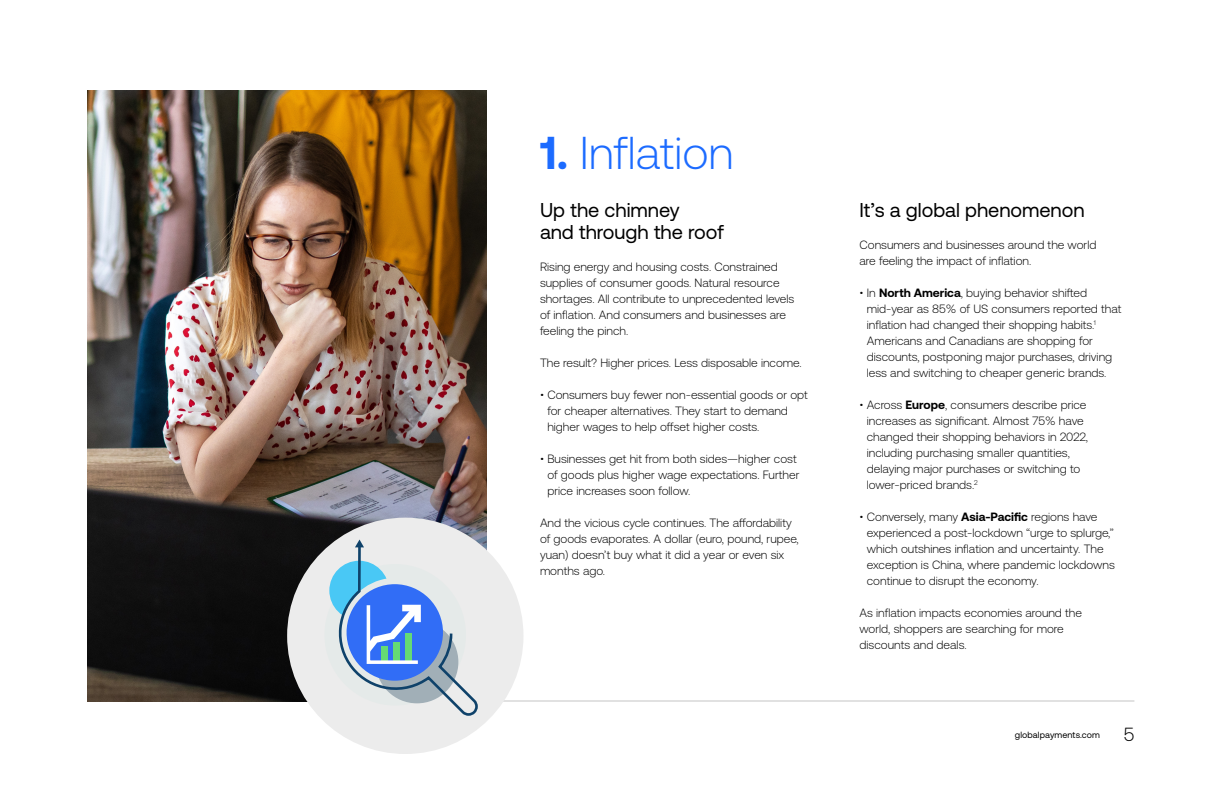
<style>
.page{position:relative;width:1224px;height:792px;background:#fff}
.page>*{position:absolute;margin:0;border:0;box-sizing:border-box;transform-origin:0 0}
.t1{font:300 46px "GP Commerce";color:#1c6bff}
.t2{font:20px/22px "GP Commerce";color:#000}
.t3{font:300 19px "GP Commerce";color:#000}
.t4{font:300 12px/16px "GP Commerce";color:#000}
.t5{font:9px "GP Commerce";letter-spacing:.01em;color:#000}
.s1{font-weight:700}
</style>
<div class="page">
<hr style="left:88px;top:701px;width:1046px;height:1px;background:#c4c4c4">
<img style="left:88px;top:90px;width:399px;height:612px">
<div style="left:287px;top:518px;width:236px;height:236px;background:#ececec;border-radius:50%"></div>
<div style="left:324px;top:564px;width:142px;height:142px;background:#e5eae9;border-radius:50%"></div>
<div style="left:329px;top:561px;width:60px;height:59px;background:#49c8f5;border-radius:50%"></div>
<svg style="left:339px;top:540px;width:140px;height:176px"></svg>
<p class="t1" style="left:540px;top:128px;width:195px"><span class="s1">1.</span> Inflation</p>
<p class="t2" style="left:540px;top:199px;width:185px">Up the chimney<br>and through the roof</p>
<p class="t4" style="left:540px;top:259px;width:256px">Rising energy and housing costs. Constrained supplies of consumer goods. Natural resource shortages. All contribute to unprecedented levels of inflation. And consumers and businesses are feeling the pinch.</p>
<p class="t4" style="left:540px;top:355px;width:263px">The result? Higher prices. Less disposable income.</p>
<p class="t4" style="left:547px;top:387px;width:262px;text-indent:-7px">• Consumers buy fewer non-essential goods or opt for cheaper alternatives. They start to demand higher wages to help offset higher costs.</p>
<p class="t4" style="left:547px;top:451px;width:254px;text-indent:-7px">• Businesses get hit from both sides—higher cost of goods plus higher wage expectations. Further price increases soon follow.</p>
<p class="t4" style="left:540px;top:515px;width:260px">And the vicious cycle continues. The affordability of goods evaporates. A dollar (euro, pound, rupee, yuan) doesn’t buy what it did a year or even six months ago.</p>
<p class="t2" style="left:860px;top:199px;width:227px">It’s a global phenomenon</p>
<p class="t4" style="left:860px;top:237px;width:238px">Consumers and businesses around the world are feeling the impact of inflation.</p>
<p class="t4" style="left:867px;top:285px;width:256px;text-indent:-7px">• In <span class="s1">North America</span>, buying behavior shifted mid-year as 85% of US consumers reported that inflation had changed their shopping habits.<sup>1<br></sup>Americans and Canadians are shopping for discounts, postponing major purchases, driving less and switching to cheaper generic brands.</p>
<p class="t4" style="left:867px;top:397px;width:223px;text-indent:-7px">• Across <span class="s1">Europe</span>, consumers describe price increases as significant. Almost 75% have changed their shopping behaviors in 2022, including purchasing smaller quantities, delaying major purchases or switching to lower-priced brands.<sup>2</sup></p>
<p class="t4" style="left:867px;top:509px;width:250px;text-indent:-7px">• Conversely, many <span class="s1">Asia-Pacific</span> regions have experienced a post-lockdown “urge to splurge,” which outshines inflation and uncertainty. The exception is China, where pandemic lockdowns continue to disrupt the economy.</p>
<p class="t4" style="left:860px;top:605px;width:224px">As inflation impacts economies around the world, shoppers are searching for more discounts and deals.</p>
<p class="t5" style="left:1015px;top:730px;width:87px">globalpayments.com</p>
<h3 class="t3" style="left:1124px;top:724px;width:12px">5</h3>
</div>
